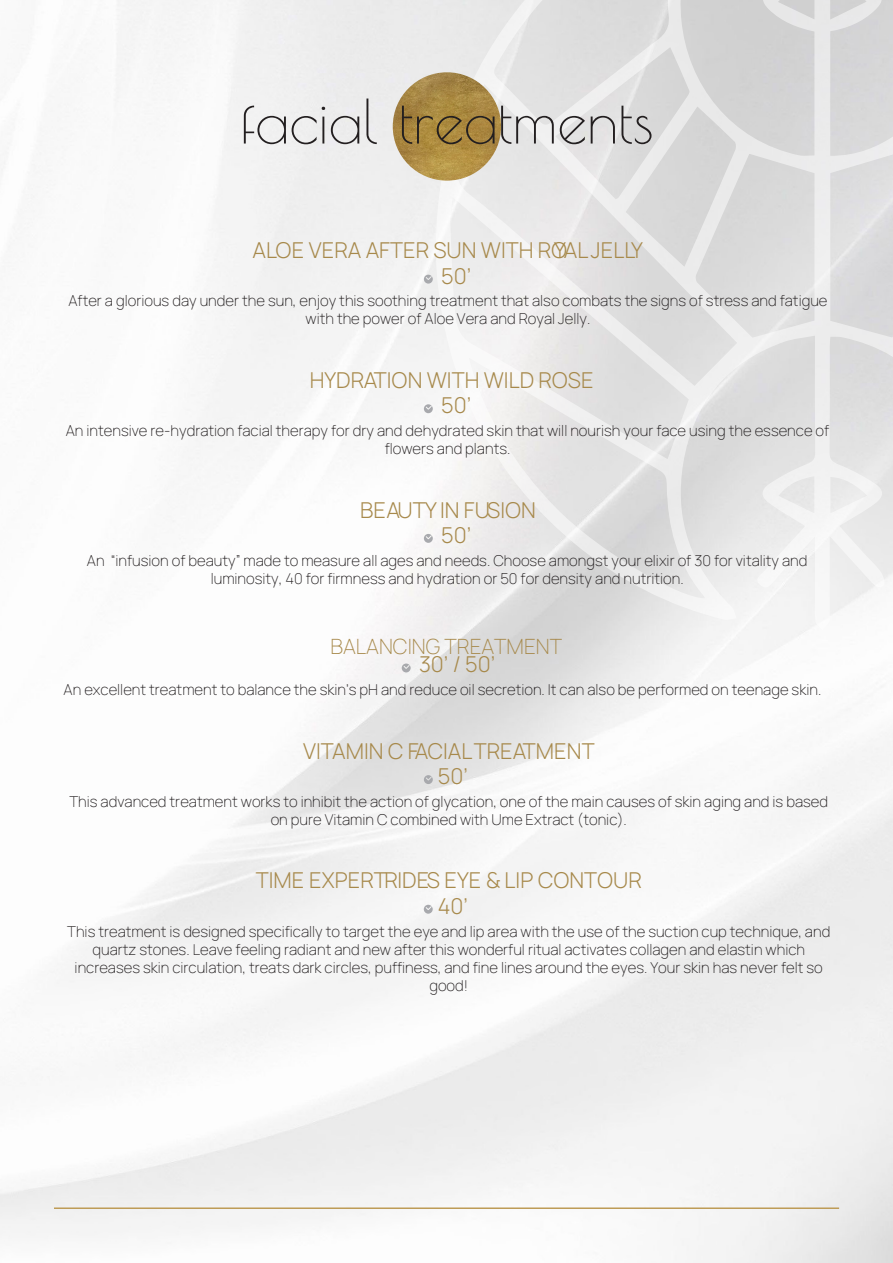
<style>
.page{position:relative;width:893px;height:1263px;background:#fff}
.page>*{position:absolute;margin:0;border:0;box-sizing:border-box;transform-origin:0 0}
.t1{font:60px "Aka Acid GR Poiret";color:#231f20}
.t2{font:300 21px/25.2px "Manrope";color:#a7894b;text-align:center}
.t3{font:200 21px "Manrope";color:#a7894b}
.t4{font:200 15px/18px "Manrope";color:#231f20;text-align:center}
</style>
<div class="page">
<svg style="left:436px;top:0;width:457px;height:630px"></svg>
<hr style="left:54px;top:1207px;width:785px;height:2px;background:#be9c57">
<svg style="left:424px;top:275px;width:9px;height:9px"></svg>
<svg style="left:424px;top:404px;width:9px;height:9px"></svg>
<svg style="left:424px;top:534px;width:9px;height:9px"></svg>
<svg style="left:402px;top:663px;width:9px;height:9px"></svg>
<svg style="left:424px;top:775px;width:9px;height:9px"></svg>
<svg style="left:424px;top:905px;width:9px;height:9px"></svg>
<img style="left:393px;top:72px;width:108px;height:109px;border-radius:54px">
<p class="t1" style="left:240px;top:86px;width:415px">facial treatments</p>
<p class="t2" style="left:252px;top:238px;width:392px">ALOE VERA AFTER SUN WITH ROYAL JELLY</p>
<p class="t2" style="left:441px;top:263px;width:31px">50’</p>
<p class="t4" style="left:68px;top:291px;width:761px">After a glorious day under the sun, enjoy this soothing treatment that also combats the signs of stress and fatigue with the power of Aloe Vera and Royal Jelly.</p>
<p class="t2" style="left:310px;top:368px;width:286px">HYDRATION WITH WILD ROSE</p>
<p class="t2" style="left:441px;top:393px;width:31px">50’</p>
<p class="t4" style="left:66px;top:421px;width:765px">An intensive re-hydration facial therapy for dry and dehydrated skin that will nourish your face using the essence of flowers and plants.</p>
<p class="t2" style="left:360px;top:497px;width:177px">BEAUTY IN FUSION</p>
<p class="t2" style="left:441px;top:523px;width:31px">50’</p>
<p class="t4" style="left:87px;top:551px;width:722px">An “infusion of beauty” made to measure all ages and needs. Choose amongst your elixir of 30 for vitality and luminosity, 40 for firmness and hydration or 50 for density and nutrition.</p>
<p class="t3" style="left:330px;top:632px;width:233px">BALANCING TREATMENT</p>
<p class="t2" style="left:419px;top:652px;width:78px">30’ / 50’</p>
<p class="t4" style="left:64px;top:680px;width:759px">An excellent treatment to balance the skin’s pH and reduce oil secretion. It can also be performed on teenage skin.</p>
<p class="t2" style="left:303px;top:739px;width:293px">VITAMIN C FACIAL TREATMENT<br>50’</p>
<p class="t4" style="left:69px;top:792px;width:760px">This advanced treatment works to inhibit the action of glycation, one of the main causes of skin aging and is based on pure Vitamin C combined with Ume Extract (tonic).</p>
<p class="t2" style="left:256px;top:868px;width:387px">TIME EXPERT RIDES EYE &amp; LIP CONTOUR<br>40’</p>
<p class="t4" style="left:67px;top:921px;width:765px">This treatment is designed specifically to target the eye and lip area with the use of the suction cup technique, and quartz stones. Leave feeling radiant and new after this wonderful ritual activates collagen and elastin which increases skin circulation, treats dark circles, puffiness, and fine lines around the eyes. Your skin has never felt so good!</p>
</div>
